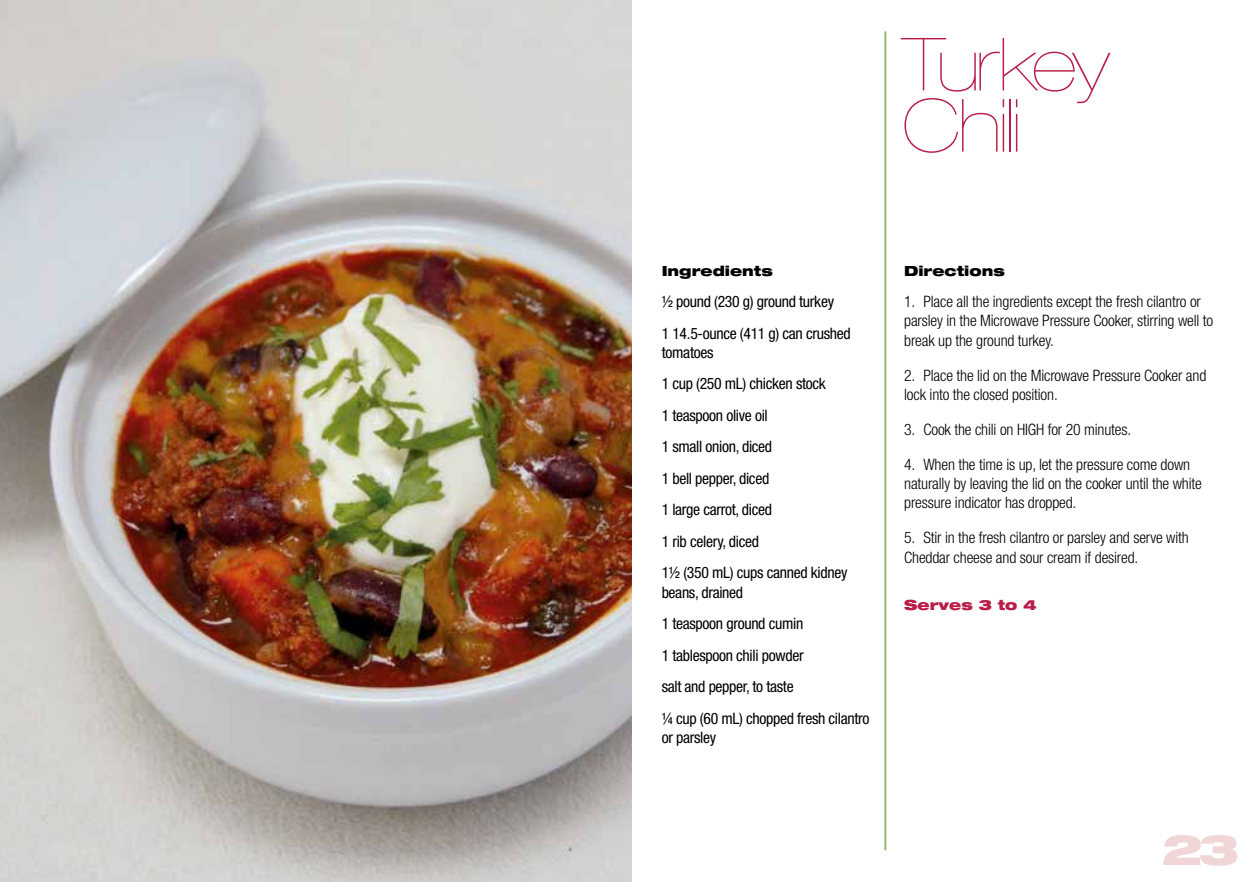
<style>
.page{position:relative;width:1260px;height:882px;background:#fff}
.page>*{position:absolute;margin:0;border:0;box-sizing:border-box;transform-origin:0 0}
.t1{font:900 expanded 73.5px/61.2px "Helvetica Neue";letter-spacing:-.04em;color:#ba1e48}
.t2{font:900 expanded 42px "Helvetica Neue";color:#f0d6d6}
.t3{font:300 condensed 15.75px/19.2px "Helvetica Neue";letter-spacing:-.01em;color:#000}
.t4{font:condensed 15.75px/31.5px "Helvetica Neue";letter-spacing:-.02em;color:#000}
.t5{font:900 expanded 14px "Helvetica Neue";color:#000}
.t6{font:900 expanded 14px "Helvetica Neue";color:#ba1e48}
</style>
<div class="page">
<hr style="left:885px;top:31px;width:1px;height:819px;background:#8bb45d">
<img style="left:0;top:0;width:631px;height:882px">
<h1 class="t1" style="left:902px;top:33px;width:209px">Turkey<br>Chili</h1>
<p class="t5" style="left:662px;top:261px;width:113px">Ingredients</p>
<p class="t4" style="left:662px;top:286px;width:191px">½ pound (230 g) ground turkey<br>1 14.5-ounce (411 g) can crushed</p>
<p class="t4" style="left:662px;top:336px;width:187px">tomatoes<br>1 cup (250 mL) chicken stock<br>1 teaspoon olive oil<br>1 small onion, diced<br>1 bell pepper, diced<br>1 large carrot, diced<br>1 rib celery, diced<br>1½ (350 mL) cups canned kidney</p>
<p class="t4" style="left:662px;top:576px;width:209px">beans, drained<br>1 teaspoon ground cumin<br>1 tablespoon chili powder<br>salt and pepper, to taste<br>¼ cup (60 mL) chopped fresh cilantro</p>
<p class="t4" style="left:662px;top:721px;width:56px">or parsley</p>
<p class="t5" style="left:904px;top:261px;width:102px">Directions</p>
<p class="t3" style="left:904px;top:292px;width:311px">1. Place all the ingredients except the fresh cilantro or parsley in the Microwave Pressure Cooker, stirring well to break up the ground turkey.</p>
<p class="t3" style="left:904px;top:365px;width:304px">2. Place the lid on the Microwave Pressure Cooker and lock into the closed position.</p>
<p class="t3" style="left:904px;top:420px;width:229px">3. Cook the chili on HIGH for 20 minutes.</p>
<p class="t3" style="left:904px;top:455px;width:299px">4. When the time is up, let the pressure come down naturally by leaving the lid on the cooker until the white pressure indicator has dropped.</p>
<p class="t3" style="left:904px;top:528px;width:286px">5. Stir in the fresh cilantro or parsley and serve with<br>Cheddar cheese and sour cream if desired.</p>
<p class="t6" style="left:904px;top:596px;width:134px">Serves 3 to 4</p>
<h2 class="t2" style="left:1162px;top:822px;width:78px">23</h2>
</div>
